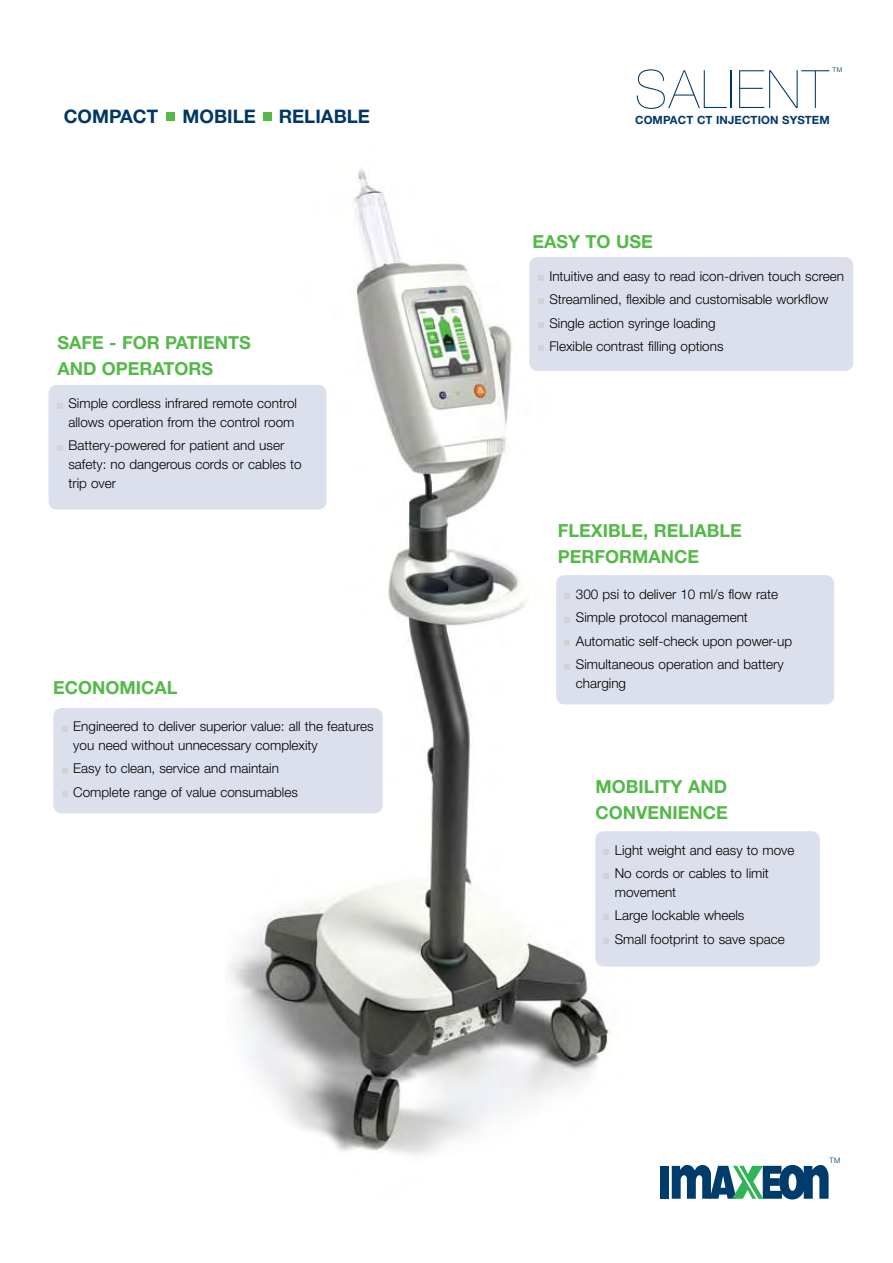
<style>
.page{position:relative;width:893px;height:1263px;background:#fff}
.page>*{position:absolute;margin:0;border:0;box-sizing:border-box;transform-origin:0 0}
.t1{font:200 52.8px "Helvetica Neue";letter-spacing:.03em;color:#003768}
.t2{font:700 18.6px "Helvetica Neue";color:#003768}
.t3{font:700 18px/25.5px "Helvetica Neue";color:#54b948}
.t4{font:300 13.5px/23.5px "Helvetica Neue";color:#000}
.t5{font:700 11.4px "Helvetica Neue";letter-spacing:.01em;color:#003768}
.t6{font:300 7.5px "Helvetica Neue";color:#003768}
.t7{font:300 6.75px "Helvetica Neue";color:#003768}
</style>
<div class="page">
<img style="left:225px;top:168px;width:406px;height:987px">
<div style="left:660px;top:1166px;width:9px;height:33px;background:#003c6b"></div>
<svg style="left:672px;top:1165px;width:157px;height:34px"></svg>
<div style="left:529px;top:257px;width:324px;height:114px;background:#dce0ec;border-radius:9px"></div>
<svg style="left:538px;top:275px;width:6px;height:6px"></svg>
<svg style="left:538px;top:299px;width:6px;height:5px"></svg>
<svg style="left:538px;top:322px;width:6px;height:6px"></svg>
<svg style="left:538px;top:346px;width:6px;height:5px"></svg>
<div style="left:166px;top:112px;width:9px;height:8px;background:#54b948"></div>
<div style="left:264px;top:112px;width:8px;height:9px;background:#54b948"></div>
<div style="left:53px;top:708px;width:330px;height:105px;background:#dce0ec;border-radius:9px"></div>
<svg style="left:62px;top:726px;width:6px;height:5px"></svg>
<svg style="left:62px;top:768px;width:6px;height:5px"></svg>
<svg style="left:62px;top:791px;width:6px;height:6px"></svg>
<div style="left:49px;top:385px;width:277px;height:125px;background:#dce0ec;border-radius:9px"></div>
<svg style="left:57px;top:403px;width:6px;height:5px"></svg>
<svg style="left:57px;top:445px;width:6px;height:5px"></svg>
<div style="left:556px;top:575px;width:278px;height:129px;background:#dce0ec;border-radius:9px"></div>
<svg style="left:565px;top:593px;width:5px;height:6px"></svg>
<svg style="left:565px;top:617px;width:5px;height:5px"></svg>
<svg style="left:565px;top:640px;width:5px;height:6px"></svg>
<svg style="left:565px;top:664px;width:5px;height:5px"></svg>
<div style="left:595px;top:831px;width:225px;height:135px;background:#dce0ec;border-radius:9px"></div>
<svg style="left:604px;top:849px;width:5px;height:6px"></svg>
<svg style="left:604px;top:873px;width:5px;height:5px"></svg>
<svg style="left:604px;top:915px;width:5px;height:5px"></svg>
<svg style="left:604px;top:938px;width:5px;height:6px"></svg>
<h2 class="t2" style="left:64px;top:105px;width:95px">COMPACT</h2>
<h2 class="t2" style="left:183px;top:105px;width:189px">MOBILE RELIABLE</h2>
<h3 class="t3" style="left:57px;top:330px;width:195px">SAFE - FO R PATIENTS<br>AND</h3>
<h3 class="t3" style="left:102px;top:355px;width:113px">OPERATORS</h3>
<p class="t4" style="left:68px;top:394px;width:230px;line-height:18.5px">Simple cordless infrared remote control allows operation from the control room</p>
<p class="t4" style="left:68px;top:436px;width:235px;line-height:18.8px">Battery-powered for patient and user safety: no dangerous cords or cables to trip over</p>
<h3 class="t3" style="left:53px;top:675px;width:14px">ECONOMICA</h3>
<h3 class="t3" style="left:167px;top:675px;width:12px">L</h3>
<p class="t4" style="left:73px;top:717px;width:302px;line-height:18.5px">Engineered to deliver superior value: all the features you need without unnecessary complexity</p>
<p class="t4" style="left:73px;top:756px;width:226px">Easy to clean, service and maintain<br>Complete range of value consumables</p>
<p class="t7" style="left:833px;top:65px;width:11px">TM</p>
<h1 class="t1" style="left:635px;top:59px;width:195px">SALIENT</h1>
<p class="t5" style="left:635px;top:113px;width:10px">COM</p>
<p class="t5" style="left:663px;top:113px;width:103px">PACT CT INJECTION</p>
<p class="t5" style="left:782px;top:113px;width:39px">SYSTEM</p>
<h3 class="t3" style="left:532px;top:228px;width:120px">EASY TO USE</h3>
<p class="t4" style="left:549px;top:264px;width:296px">Intuitive and easy to read icon-driven touch screen Streamlined, flexible and customisable workflow Single action syringe loading<br>Flexible contrast filling options</p>
<h3 class="t3" style="left:558px;top:518px;width:183px">FLEXI BLE, RELIABLE<br>PERFORMANCE</h3>
<p class="t4" style="left:576px;top:582px;width:218px">300 psi to deliver 10 ml/s flow rate Simple protocol management Automatic self-check upon power-up Simultaneous operation and battery</p>
<p class="t4" style="left:576px;top:671px;width:52px">charging</p>
<h3 class="t3" style="left:595px;top:773px;width:107px">MOBILITY AND<br>CONVENIENCE</h3>
<p class="t4" style="left:615px;top:838px;width:181px">Light weight and easy to move<br>No cords or cables to limit</p>
<p class="t4" style="left:615px;top:880px;width:172px">movement<br>Large lockable wheels<br>Small footprint to save space</p>
<p class="t6" style="left:829px;top:1155px;width:12px">TM</p>
</div>
